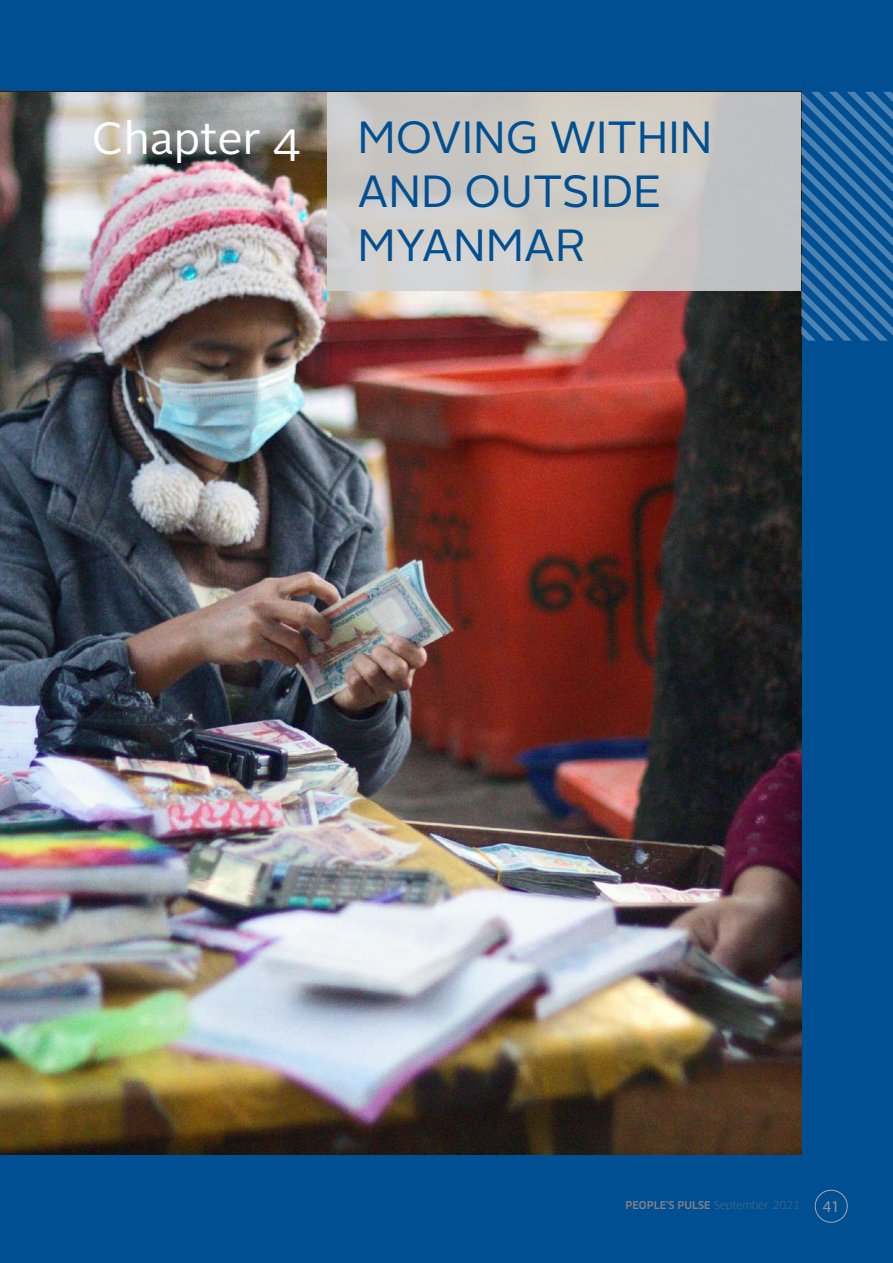
<style>
.page{position:relative;width:893px;height:1263px;background:#004f92}
.page>*{position:absolute;margin:0;border:0;box-sizing:border-box;transform-origin:0 0}
.t1{font:45px/54px "Alright Sans";color:#004f92}
.t2{font:45px "Alright Sans";color:#fff}
.t3{font:16.5px "Myriad Pro";color:#939598}
.t4{font:500 10.5px "Clan OT";color:#808285}
.s1{font-weight:100}
</style>
<div class="page">
<img style="left:0;top:92px;width:801px;height:1063px">
<svg style="left:801px;top:92px;width:92px;height:249px"></svg>
<div style="left:327px;top:92px;width:474px;height:199px;background:linear-gradient(to right,#d1cfca,#c5c3c1)"></div>
<div style="left:815px;top:1190px;width:32px;height:32px;border:1px solid #a8a9ad;border-radius:50%"></div>
<p class="t2" style="left:92px;top:108px;width:211px">Chapter 4</p>
<p class="t1" style="left:357px;top:111px;width:357px">MOVING WITHIN<br>AND OUTSIDE<br>MYANMAR</p>
<p class="t4" style="left:626px;top:1199px;width:176px">PEOPLE’S PULSE <span class="s1">September 2021</span></p>
<p class="t3" style="left:823px;top:1196px;width:18px">41</p>
</div>
